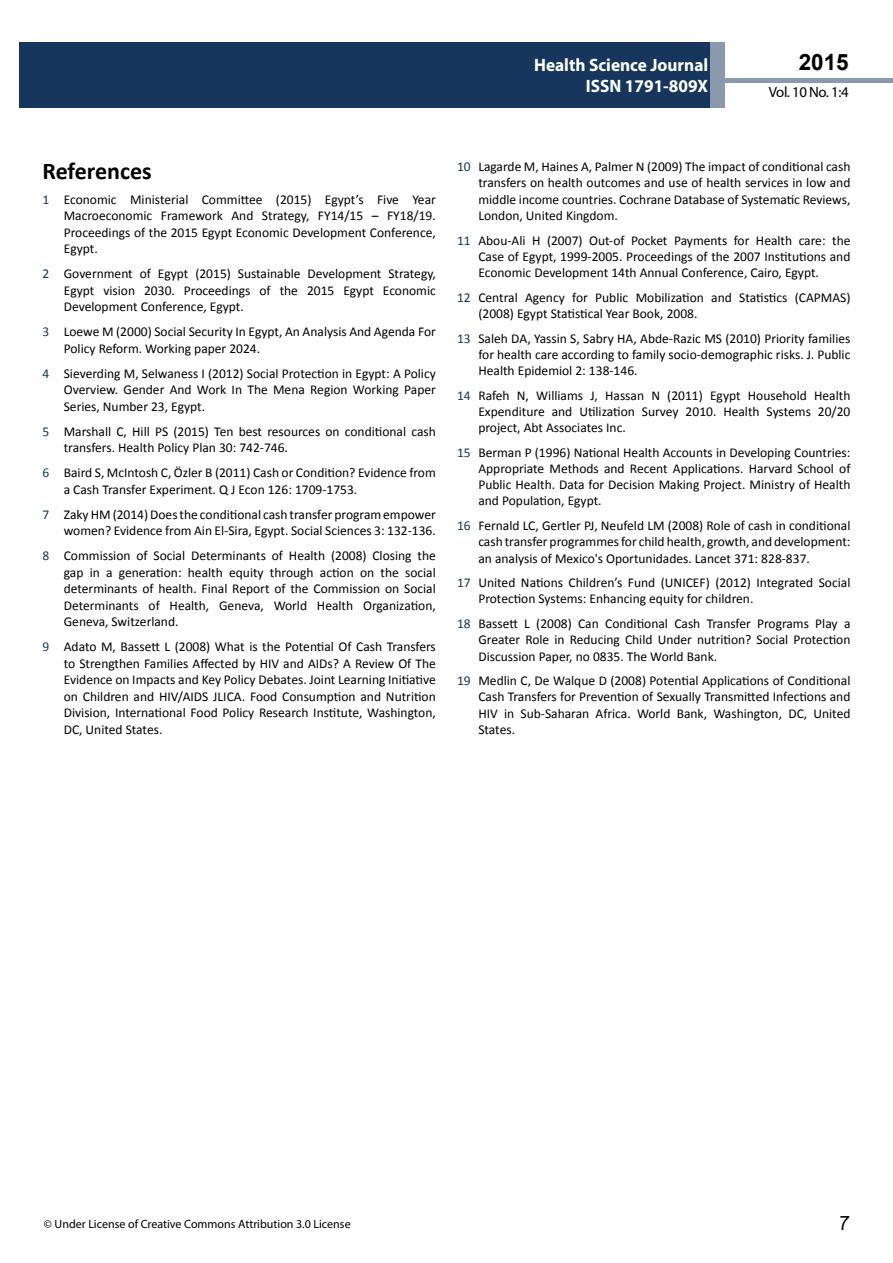
<style>
.page{position:relative;width:893px;height:1263px;background:#fff}
.page>*{position:absolute;margin:0;border:0;box-sizing:border-box;transform-origin:0 0}
.t1{font:25.5px "Tunga";color:#000}
.t2{font:700 24px "Calibri";color:#000}
.t3{font:700 22.5px "Arial";color:#000}
.t4{font:700 18px/21.6px "Myriad Pro";color:#fff;text-align:right;scale:.96 1}
.t5{font:14.85px "Myriad Pro";letter-spacing:-.03em;color:#000}
.t6{font:13.5px/16.2px "Calibri";color:#000;text-align:justify}
.t7{font:12px "Myriad Pro";color:#000}
.s1{color:#16365d}
</style>
<div class="page">
<hr style="left:725px;top:78px;width:168px;height:4px;background:#8a9aae">
<div style="left:19px;top:42px;width:690px;height:66px;background:#16365d"></div>
<div style="left:709px;top:42px;width:16px;height:66px;background:#8a9aae"></div>
<h3 class="t4" style="left:517px;top:53px;width:198px">ARCHIVO DE MEDICINA<br>6 8 9465</h3>
<h3 class="t3" style="left:799px;top:47px;width:52px">2015</h3>
<h3 class="t4" style="left:534px;top:53px;width:183px">Health Science Journal<br>ISSN 1791-809X</h3>
<p class="t5" style="left:769px;top:83px;width:81px">Vol. 10 No. 1:4</p>
<h2 class="t2" style="left:43px;top:156px;width:111px">References</h2>
<p class="t6" style="left:64px;top:191px;width:374px;text-indent:-21px"><span class="s1">1</span> Economic Ministerial Committee (2015) Egypt’s Five Year Macroeconomic Framework And Strategy, FY14/15 – FY18/19.<br>Proceedings of the 2015 Egypt Economic Development Conference, Egypt.</p>
<p class="t6" style="left:64px;top:266px;width:374px;text-indent:-21px"><span class="s1">2</span> Government of Egypt (2015) Sustainable Development Strategy, Egypt vision 2030. Proceedings of the 2015 Egypt Economic Development Conference, Egypt.</p>
<p class="t6" style="left:64px;top:324px;width:374px;text-indent:-21px"><span class="s1">3</span> Loewe M (2000) Social Security In Egypt, An Analysis And Agenda For<br>Policy Reform. Working paper 2024.</p>
<p class="t6" style="left:64px;top:365px;width:374px;text-indent:-21px"><span class="s1">4</span> Sieverding M, Selwaness I (2012) Social Protection in Egypt: A Policy Overview. Gender And Work In The Mena Region Working Paper Series, Number 23, Egypt.</p>
<p class="t6" style="left:64px;top:423px;width:374px;text-indent:-21px"><span class="s1">5</span> Marshall C, Hill PS (2015) Ten best resources on conditional cash transfers. Health Policy Plan 30: 742-746.</p>
<p class="t6" style="left:64px;top:465px;width:374px;text-indent:-21px"><span class="s1">6</span> Baird S, McIntosh C, Özler B (2011) Cash or Condition? Evidence from a Cash Transfer Experiment. Q J Econ 126: 1709-1753.</p>
<p class="t6" style="left:43px;top:506px;width:395px;text-align:right"><span class="s1">7</span> Zaky HM (2014) Does the conditional cash transfer program empower women? Evidence from Ain El-Sira, Egypt. Social Sciences 3: 132-136.</p>
<p class="t6" style="left:64px;top:548px;width:374px;text-indent:-21px"><span class="s1">8</span> Commission of Social Determinants of Health (2008) Closing the gap in a generation: health equity through action on the social determinants of health. Final Report of the Commission on Social Determinants of Health, Geneva, World Health Organization, Geneva, Switzerland.</p>
<p class="t6" style="left:64px;top:639px;width:374px;text-indent:-21px"><span class="s1">9</span> Adato M, Bassett L (2008) What is the Potential Of Cash Transfers to Strengthen Families Affected by HIV and AIDs? A Review Of The Evidence on Impacts and Key Policy Debates. Joint Learning Initiative on Children and HIV/AIDS JLICA. Food Consumption and Nutrition Division, International Food Policy Research Institute, Washington, DC, United States.</p>
<p class="t6" style="left:478px;top:159px;width:374px;text-indent:-21px"><span class="s1">10</span> Lagarde M, Haines A, Palmer N (2009) The impact of conditional cash transfers on health outcomes and use of health services in low and middle income countries. Cochrane Database of Systematic Reviews, London, United Kingdom.</p>
<p class="t6" style="left:478px;top:232px;width:374px;text-indent:-21px"><span class="s1">11</span> Abou-Ali H (2007) Out-of Pocket Payments for Health care: the Case of Egypt, 1999-2005. Proceedings of the 2007 Institutions and Economic Development 14th Annual Conference, Cairo, Egypt.</p>
<p class="t6" style="left:478px;top:289px;width:374px;text-indent:-21px"><span class="s1">12</span> Central Agency for Public Mobilization and Statistics (CAPMAS) (2008) Egypt Statistical Year Book, 2008.</p>
<p class="t6" style="left:478px;top:330px;width:374px;text-indent:-21px"><span class="s1">13</span> Saleh DA, Yassin S, Sabry HA, Abde-Razic MS (2010) Priority families for health care according to family socio-demographic risks. J. Public Health Epidemiol 2: 138-146.</p>
<p class="t6" style="left:478px;top:387px;width:374px;text-indent:-21px"><span class="s1">14</span> Rafeh N, Williams J, Hassan N (2011) Egypt Household Health Expenditure and Utilization Survey 2010. Health Systems 20/20 project, Abt Associates Inc.</p>
<p class="t6" style="left:478px;top:444px;width:374px;text-indent:-21px"><span class="s1">15</span> Berman P (1996) National Health Accounts in Developing Countries:<br>Appropriate Methods and Recent Applications. Harvard School of Public Health. Data for Decision Making Project. Ministry of Health and Population, Egypt.</p>
<p class="t6" style="left:478px;top:517px;width:374px;text-indent:-21px"><span class="s1">16</span> Fernald LC, Gertler PJ, Neufeld LM (2008) Role of cash in conditional cash transfer programmes for child health, growth, and development: an analysis of Mexico's Oportunidades. Lancet 371: 828-837.</p>
<p class="t6" style="left:478px;top:575px;width:374px;text-indent:-21px"><span class="s1">17</span> United Nations Children’s Fund (UNICEF) (2012) Integrated Social<br>Protection Systems: Enhancing equity for children.</p>
<p class="t6" style="left:478px;top:616px;width:374px;text-indent:-21px"><span class="s1">18</span> Bassett L (2008) Can Conditional Cash Transfer Programs Play a Greater Role in Reducing Child Under nutrition? Social Protection Discussion Paper, no 0835. The World Bank.</p>
<p class="t6" style="left:478px;top:673px;width:374px;text-indent:-21px"><span class="s1">19</span> Medlin C, De Walque D (2008) Potential Applications of Conditional Cash Transfers for Prevention of Sexually Transmitted Infections and HIV in Sub-Saharan Africa. World Bank, Washington, DC, United States.</p>
<p class="t7" style="left:44px;top:1217px;width:308px">© Under License of Creative Commons Attribution 3.0 License</p>
<h1 class="t1" style="left:839px;top:1206px;width:11px">7</h1>
</div>
